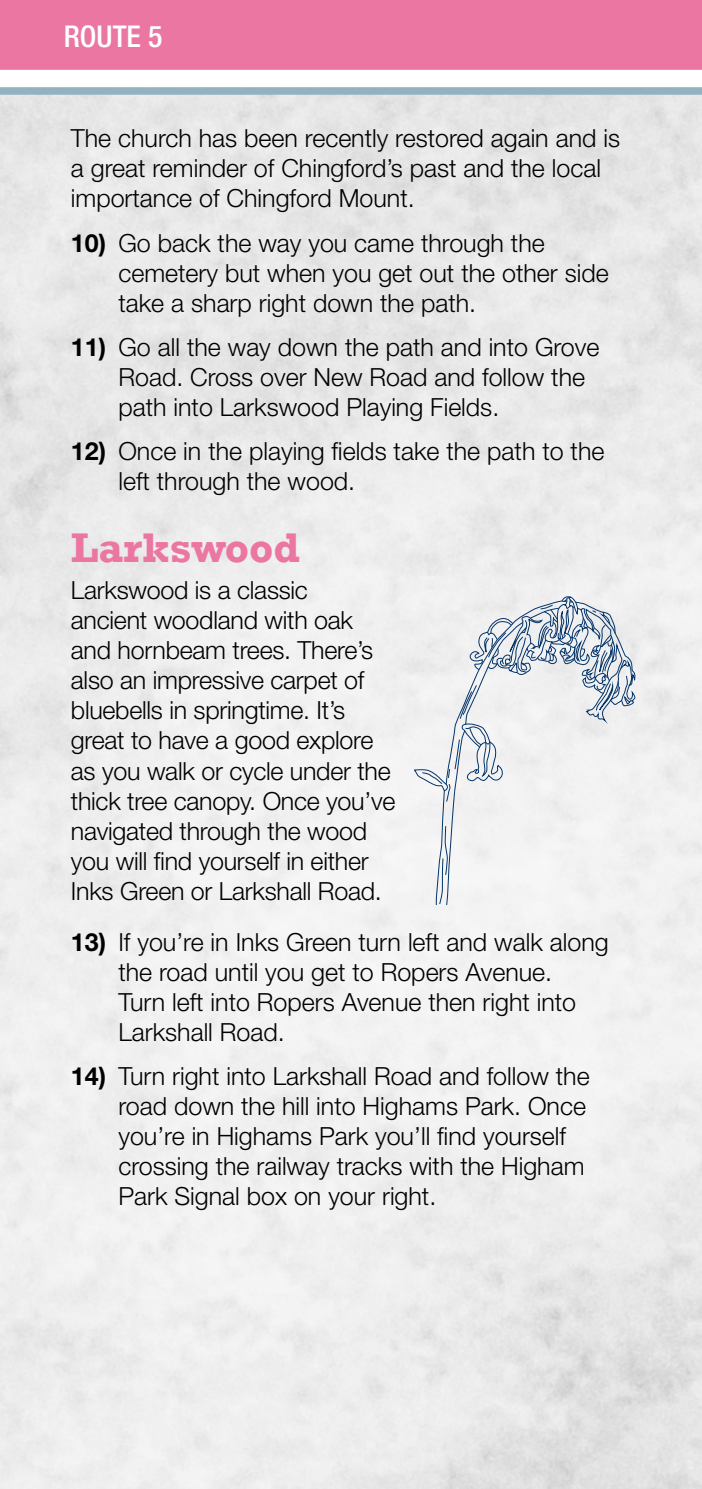
<style>
.page{position:relative;width:702px;height:1489px;background:#fff}
.page>*{position:absolute;margin:0;border:0;box-sizing:border-box;transform-origin:0 0}
.t1{font:700 42.5px "Rockwell";color:#eb76a2}
.t2{font:500 condensed 30px "Helvetica Neue LT";color:#fff}
.t3{font:300 25px/30px "Helvetica Neue LT";color:#000}
.s1{font-weight:700}
</style>
<div class="page">
<img style="left:0;top:95px;width:702px;height:1393px">
<div style="left:0;top:0;width:702px;height:70px;background:#eb76a2"></div>
<div style="left:0;top:87px;width:702px;height:8px;background:#92b2c1"></div>
<svg style="left:414px;top:596px;width:222px;height:308px"></svg>
<p class="t2" style="left:64px;top:19px;width:100px">ROUTE 5</p>
<p class="t3" style="left:71px;top:123px;width:550px">The church has been recently restored again and is a great reminder of Chingford’s past and the local importance of Chingford Mount.</p>
<p class="t3" style="left:118px;top:227px;width:491px;text-indent:-47px"><span class="s1">10)</span> Go back the way you came through the cemetery but when you get out the other side take a sharp right down the path.</p>
<p class="t3" style="left:118px;top:331px;width:482px;text-indent:-47px"><span class="s1">11)</span> Go all the way down the path and into Grove<br>Road. Cross over New Road and follow the path into Larkswood Playing Fields.</p>
<p class="t3" style="left:118px;top:435px;width:487px;text-indent:-47px"><span class="s1">12)</span> Once in the playing fields take the path to the left through the wood.</p>
<h1 class="t1" style="left:71px;top:522px;width:231px">Larkswood</h1>
<p class="t3" style="left:71px;top:575px;width:326px">Larkswood is a classic<br>ancient woodland with oak and hornbeam trees. There’s also an impressive carpet of bluebells in springtime. It’s great to have a good explore as you walk or cycle under the thick tree canopy. Once you’ve navigated through the wood you will find yourself in either<br>Inks Green or Larkshall Road.</p>
<p class="t3" style="left:118px;top:926px;width:491px;text-indent:-47px"><span class="s1">13)</span> If you’re in Inks Green turn left and walk along the road until you get to Ropers Avenue.<br>Turn left into Ropers Avenue then right into Larkshall Road.</p>
<p class="t3" style="left:118px;top:1060px;width:472px;text-indent:-47px"><span class="s1">14)</span> Turn right into Larkshall Road and follow the road down the hill into Highams Park. Once you’re in Highams Park you’ll find yourself crossing the railway tracks with the Higham Park Signal box on your right.</p>
</div>
